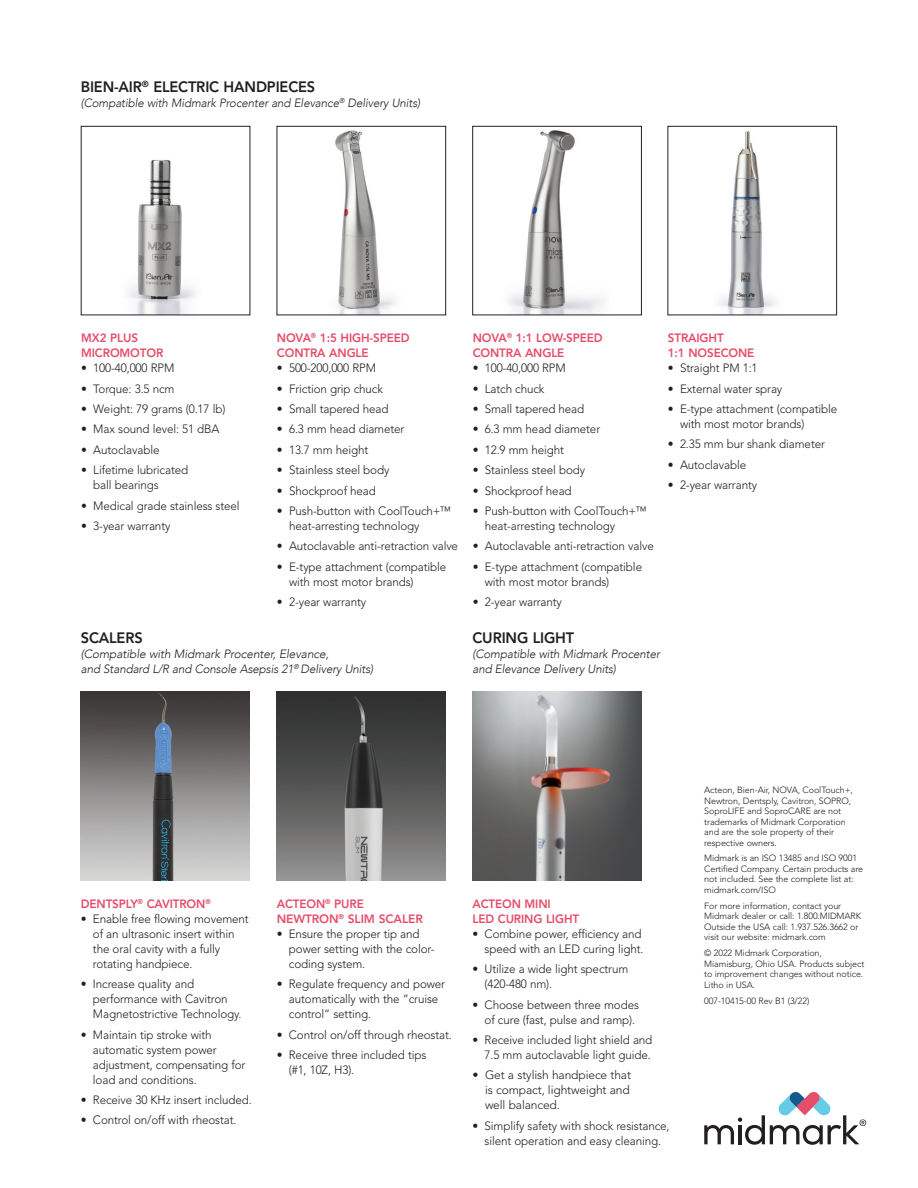
<style>
.page{position:relative;width:918px;height:1188px;background:#fff}
.page>*{position:absolute;margin:0;border:0;box-sizing:border-box;transform-origin:0 0}
.t1{font:800 15px "Avenir LT Std";letter-spacing:-.01em;color:#231f20}
.t2{font:300 12px/15px "Avenir LT Std";letter-spacing:-.01em;color:#231f20}
.t3{font:italic 300 12px/15px "Avenir";letter-spacing:-.01em;color:#231f20}
.t4{font:800 12px/15px "Avenir LT Std";letter-spacing:-.01em;color:#e54d69}
.t5{font:300 9px/10.5px "Avenir LT Std";letter-spacing:-.01em;color:#231f20}
</style>
<div class="page">
<img style="left:127px;top:160px;width:69px;height:153px">
<img style="left:718px;top:131px;width:58px;height:182px">
<div style="left:668px;top:126px;width:169px;height:189px;border:1px solid #231f20"></div>
<svg style="left:704px;top:1092px;width:162px;height:53px"></svg>
<img style="left:81px;top:692px;width:169px;height:189px">
<img style="left:472px;top:692px;width:169px;height:189px">
<img style="left:277px;top:692px;width:169px;height:189px">
<img style="left:335px;top:130px;width:61px;height:183px">
<div style="left:277px;top:126px;width:169px;height:189px;border:1px solid #231f20"></div>
<img style="left:508px;top:130px;width:96px;height:183px">
<div style="left:472px;top:126px;width:170px;height:189px;border:1px solid #231f20"></div>
<p class="t1" style="left:81px;top:78px;width:236px">BIEN-AIR<sup>®</sup> ELECTRIC HANDPIECES</p>
<p class="t3" style="left:81px;top:96px;width:341px">(Compatible with Midmark Procenter and Elevance<sup>®</sup> Delivery Units)</p>
<p class="t4" style="left:81px;top:331px;width:84px">MX2 PLUS<br>MICROMOTOR</p>
<p class="t2" style="left:81px;top:361px;width:95px">• 100-40,000 RPM</p>
<p class="t2" style="left:81px;top:381px;width:95px">• Torque: 3.5 ncm</p>
<p class="t2" style="left:81px;top:401px;width:146px">• Weight: 79 grams (0.17 lb)</p>
<p class="t2" style="left:81px;top:422px;width:140px">• Max sound level: 51 dBA</p>
<p class="t2" style="left:81px;top:442px;width:80px">• Autoclavable</p>
<p class="t2" style="left:93px;top:463px;width:96px;text-indent:-12px">• Lifetime lubricated ball bearings</p>
<p class="t2" style="left:81px;top:498px;width:160px">• Medical grade stainless steel</p>
<p class="t2" style="left:81px;top:518px;width:91px">• 3-year warranty</p>
<p class="t4" style="left:277px;top:331px;width:134px">NOVA<sup>®</sup> 1:5 HIGH-SPEED<br>CONTRA ANGLE</p>
<p class="t2" style="left:277px;top:361px;width:101px">• 500-200,000 RPM</p>
<p class="t2" style="left:277px;top:381px;width:108px">• Friction grip chuck</p>
<p class="t2" style="left:277px;top:401px;width:113px">• Small tapered head</p>
<p class="t2" style="left:277px;top:422px;width:129px">• 6.3 mm head diameter</p>
<p class="t2" style="left:277px;top:442px;width:93px">• 13.7 mm height</p>
<p class="t2" style="left:277px;top:463px;width:114px">• Stainless steel body</p>
<p class="t2" style="left:277px;top:483px;width:101px">• Shockproof head</p>
<p class="t2" style="left:289px;top:503px;width:163px;text-indent:-12px">• Push-button with CoolTouch+™ heat-arresting technology</p>
<p class="t2" style="left:277px;top:539px;width:183px">• Autoclavable anti-retraction valve</p>
<p class="t2" style="left:289px;top:559px;width:159px;text-indent:-12px">• E-type attachment (compatible with most motor brands)</p>
<p class="t2" style="left:277px;top:595px;width:91px">• 2-year warranty</p>
<p class="t1" style="left:81px;top:629px;width:63px">SCALERS</p>
<p class="t3" style="left:81px;top:647px;width:294px">(Compatible with Midmark Procenter, Elevance,<br>and Standard L/R and Console Asepsis 21<sup>®</sup> Delivery Units)</p>
<p class="t4" style="left:473px;top:331px;width:132px">NOVA<sup>®</sup> 1:1 LOW-SPEED<br>CONTRA ANGLE</p>
<p class="t2" style="left:473px;top:361px;width:95px">• 100-40,000 RPM</p>
<p class="t2" style="left:473px;top:381px;width:73px">• Latch chuck</p>
<p class="t2" style="left:473px;top:401px;width:113px">• Small tapered head</p>
<p class="t2" style="left:473px;top:422px;width:129px">• 6.3 mm head diameter</p>
<p class="t2" style="left:473px;top:442px;width:93px">• 12.9 mm height</p>
<p class="t2" style="left:473px;top:463px;width:114px">• Stainless steel body</p>
<p class="t2" style="left:473px;top:483px;width:101px">• Shockproof head</p>
<p class="t2" style="left:485px;top:503px;width:163px;text-indent:-12px">• Push-button with CoolTouch+™ heat-arresting technology</p>
<p class="t2" style="left:473px;top:539px;width:183px">• Autoclavable anti-retraction valve</p>
<p class="t2" style="left:485px;top:559px;width:159px;text-indent:-12px">• E-type attachment (compatible with most motor brands)</p>
<p class="t2" style="left:473px;top:595px;width:91px">• 2-year warranty</p>
<p class="t4" style="left:668px;top:331px;width:88px">STRAIGHT<br>1:1 NOSECONE</p>
<p class="t2" style="left:668px;top:361px;width:91px">• Straight PM 1:1</p>
<p class="t2" style="left:668px;top:381px;width:116px">• External water spray</p>
<p class="t2" style="left:680px;top:401px;width:159px;text-indent:-12px">• E-type attachment (compatible with most motor brands)</p>
<p class="t2" style="left:668px;top:437px;width:159px">• 2.35 mm bur shank diameter</p>
<p class="t2" style="left:668px;top:457px;width:80px">• Autoclavable</p>
<p class="t2" style="left:668px;top:478px;width:91px">• 2-year warranty</p>
<p class="t1" style="left:472px;top:629px;width:103px">CURING LIGHT</p>
<p class="t3" style="left:472px;top:647px;width:189px">(Compatible with Midmark Procenter and Elevance Delivery Units)</p>
<p class="t4" style="left:81px;top:896px;width:132px">DENTSPLY<sup>®</sup> CAVITRON<sup>®</sup></p>
<p class="t2" style="left:93px;top:911px;width:157px;text-indent:-12px">• Enable free flowing movement of an ultrasonic insert within the oral cavity with a fully rotating handpiece.</p>
<p class="t2" style="left:93px;top:977px;width:150px;text-indent:-12px">• Increase quality and performance with Cavitron<br>Magnetostrictive Technology.</p>
<p class="t2" style="left:93px;top:1027px;width:154px;text-indent:-12px">• Maintain tip stroke with automatic system power adjustment, compensating for load and conditions.</p>
<p class="t2" style="left:81px;top:1092px;width:172px">• Receive 30 KHz insert included.</p>
<p class="t2" style="left:81px;top:1113px;width:157px">• Control on/off with rheostat.</p>
<p class="t4" style="left:277px;top:896px;width:148px">ACTEON<sup>®</sup> PURE<br>NEWTRON<sup>®</sup> SLIM SCALER</p>
<p class="t2" style="left:289px;top:926px;width:147px;text-indent:-12px">• Ensure the proper tip and power setting with the color&shy;coding system.</p>
<p class="t2" style="left:289px;top:977px;width:158px;text-indent:-12px">• Regulate frequency and power automatically with the “cruise control” setting.</p>
<p class="t2" style="left:277px;top:1027px;width:177px">• Control on/off through rheostat.</p>
<p class="t2" style="left:289px;top:1047px;width:139px;text-indent:-12px">• Receive three included tips (#1, 10Z, H3).</p>
<p class="t4" style="left:472px;top:896px;width:108px">ACTEON MINI<br>LED CURING LIGHT</p>
<p class="t2" style="left:472px;top:926px;width:173px;text-align:right">• Combine power, efficiency and speed with an LED curing light.</p>
<p class="t2" style="left:485px;top:962px;width:145px;text-indent:-12px">• Utilize a wide light spectrum (420-480 nm).</p>
<p class="t2" style="left:485px;top:997px;width:156px;text-indent:-12px">• Choose between three modes of cure (fast, pulse and ramp).</p>
<p class="t2" style="left:472px;top:1032px;width:181px;text-align:right">• Receive included light shield and<br>7.5 mm autoclavable light guide.</p>
<p class="t2" style="left:485px;top:1068px;width:148px;text-align:justify;text-indent:-13px">• Get a stylish handpiece that is compact, lightweight and well balanced.</p>
<p class="t2" style="left:472px;top:1118px;width:199px;text-align:center">• Simplify safety with shock resistance, silent operation and easy cleaning.</p>
<p class="t5" style="left:704px;top:785px;width:150px">Acteon, Bien-Air, NOVA, CoolTouch+,<br>Newtron, Dentsply, Cavitron, SOPRO,<br>SoproLIFE and SoproCARE are not trademarks of Midmark Corporation and are the sole property of their respective owners.</p>
<p class="t5" style="left:704px;top:853px;width:160px">Midmark is an ISO 13485 and ISO 9001<br>Certified Company. Certain products are not included. See the complete list at: midmark.com/ISO</p>
<p class="t5" style="left:704px;top:901px;width:159px">For more information, contact your Midmark dealer or call: 1.800.MIDMARK Outside the USA call: 1.937.526.3662 or visit our website: midmark.com</p>
<p class="t5" style="left:704px;top:948px;width:162px">© 2022 Midmark Corporation,<br>Miamisburg, Ohio USA. Products subject to improvement changes without notice.<br>Litho in USA.</p>
<p class="t5" style="left:704px;top:995px;width:107px">007-10415-00 Rev B1 (3/22)</p>
</div>
